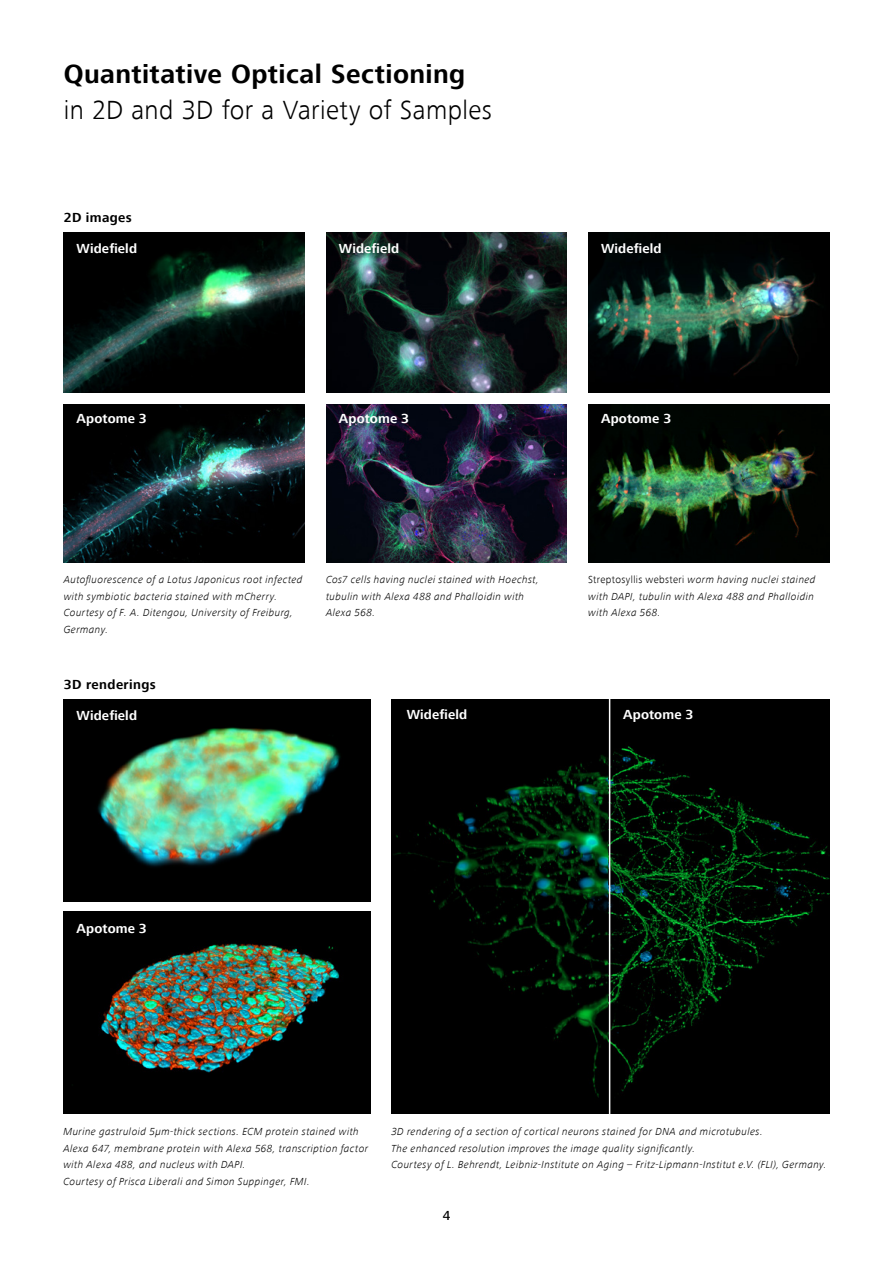
<style>
.page{position:relative;width:893px;height:1263px;background:#fff}
.page>*{position:absolute;margin:0;border:0;box-sizing:border-box;transform-origin:0 0}
.t1{font:700 27px "ZEISS Frutiger Next W1 G";letter-spacing:.015em;color:#000}
.t2{font:300 27px "ZEISS Frutiger Next W1 G";letter-spacing:.015em;color:#000}
.t3{font:700 13.5px "ZEISS Frutiger Next W1 G";letter-spacing:.01em;color:#fff}
.t4{font:700 13.5px "ZEISS Frutiger Next W1 G";letter-spacing:.03em;color:#000}
.t5{font:500 13.5px "ZEISS Frutiger Next W1 G";color:#000}
.t6{font:italic 300 10.5px/16.5px "ZEISS Frutiger Next W1 G";letter-spacing:.04em;color:#000}
.s1{font-style:normal}
</style>
<div class="page">
<div style="left:391px;top:700px;width:438px;height:414px;background:#000"></div>
<img style="left:393px;top:731px;width:216px;height:383px">
<img style="left:64px;top:912px;width:306px;height:202px">
<img style="left:64px;top:700px;width:306px;height:202px">
<img style="left:64px;top:233px;width:241px;height:159px">
<img style="left:326px;top:233px;width:241px;height:159px">
<img style="left:588px;top:233px;width:241px;height:159px">
<img style="left:64px;top:404px;width:241px;height:158px">
<img style="left:326px;top:404px;width:241px;height:158px">
<img style="left:588px;top:404px;width:241px;height:158px">
<img style="left:610px;top:731px;width:219px;height:383px">
<hr style="left:609px;top:697px;width:1px;height:417px;background:#fff">
<h1 class="t1" style="left:64px;top:59px;width:403px">Quantitative Optical Sectioning</h1>
<h1 class="t2" style="left:64px;top:95px;width:430px">in 2D and 3D for a Variety of Samples</h1>
<p class="t4" style="left:64px;top:210px;width:70px">2D images</p>
<p class="t3" style="left:77px;top:241px;width:62px">Widefield</p>
<p class="t3" style="left:339px;top:241px;width:62px">Widefield</p>
<p class="t3" style="left:601px;top:241px;width:62px">Widefield</p>
<p class="t3" style="left:77px;top:411px;width:72px">Apotome 3</p>
<p class="t3" style="left:339px;top:411px;width:72px">Apotome 3</p>
<p class="t3" style="left:601px;top:411px;width:72px">Apotome 3</p>
<p class="t6" style="left:64px;top:571px;width:240px">Autofluorescence of a Lotus Japonicus root infected with symbiotic bacteria stained with mCherry.<br>Courtesy of F. A. Ditengou, University of Freiburg, Germany.</p>
<p class="t6" style="left:326px;top:571px;width:214px">Cos7 cells having nuclei stained with Hoechst, tubulin with Alexa 488 and Phalloidin with<br>Alexa 568.</p>
<p class="t6" style="left:588px;top:571px;width:229px"><span class="s1">Streptosyllis websteri</span> worm having nuclei stained with DAPI, tubulin with Alexa 488 and Phalloidin with Alexa 568.</p>
<p class="t4" style="left:64px;top:677px;width:94px">3D renderings</p>
<p class="t3" style="left:77px;top:708px;width:62px">Widefield</p>
<p class="t3" style="left:407px;top:707px;width:62px">Widefield</p>
<p class="t3" style="left:623px;top:707px;width:72px">Apotome 3</p>
<p class="t3" style="left:77px;top:920px;width:72px">Apotome 3</p>
<p class="t6" style="left:63px;top:1123px;width:306px">Murine gastruloid 5µm-thick sections. ECM protein stained with Alexa 647, membrane protein with Alexa 568, transcription factor with Alexa 488, and nucleus with DAPI.<br>Courtesy of Prisca Liberali and Simon Suppinger, FMI.</p>
<p class="t6" style="left:391px;top:1123px;width:437px">3D rendering of a section of cortical neurons stained for DNA and microtubules.<br>The enhanced resolution improves the image quality significantly.<br>Courtesy of L. Behrendt, Leibniz-Institute on Aging – Fritz-Lipmann-Institut e.V. (FLI), Germany.</p>
<p class="t5" style="left:443px;top:1208px;width:9px">4</p>
</div>
